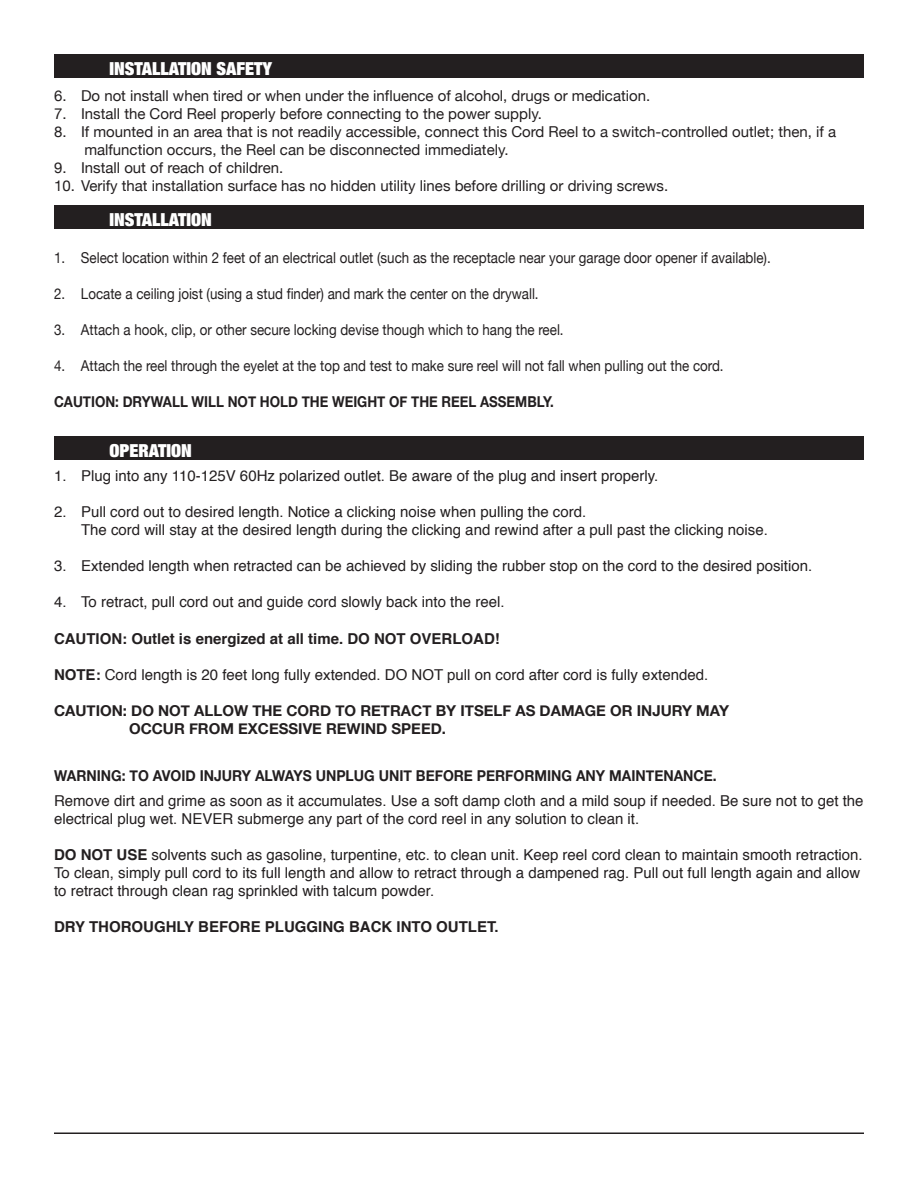
<style>
.page{position:relative;width:918px;height:1188px;background:#fff}
.page>*{position:absolute;margin:0;border:0;box-sizing:border-box;transform-origin:0 0}
.t1{font:900 expanded 18px "Helvetica Neue";color:#fff}
.t2{font:15px/18px "Helvetica";color:#231f20}
.t3{font:15px/18px "Helvetica Neue";color:#231f20}
.t4{font:15px "Helvetica Neue";color:#231f20;scale:.89 1}
.t5{font:700 15px "Helvetica";color:#231f20}
.t6{font:700 15px "Helvetica Neue";color:#231f20}
.t7{font:700 15px "Helvetica Neue";color:#231f20;scale:.93 1}
.t8{font:700 15px "Helvetica Neue";color:#231f20;scale:.89 1}
.s1{font-weight:700}
</style>
<div class="page">
<div style="left:54px;top:54px;width:810px;height:23px;background:#231f20"></div>
<hr style="left:54px;top:1132px;width:810px;height:2px;background:#231f20">
<div style="left:54px;top:436px;width:810px;height:24px;background:#231f20"></div>
<div style="left:54px;top:205px;width:810px;height:24px;background:#231f20"></div>
<p class="t1" style="left:110px;top:57px;width:164px">INSTALLATION SAFETY</p>
<p class="t3" style="left:54px;top:86px;width:598px">6. Do not install when tired or when under the influence of alcohol, drugs or medication.</p>
<p class="t3" style="left:54px;top:104px;width:489px">7. Install the Cord Reel properly before connecting to the power supply.</p>
<p class="t3" style="left:84px;top:122px;width:753px;text-indent:-30px">8. If mounted in an area that is not readily accessible, connect this Cord Reel to a switch-controlled outlet; then, if a malfunction occurs, the Reel can be disconnected immediately.</p>
<p class="t3" style="left:54px;top:158px;width:231px">9. Install out of reach of children.</p>
<p class="t3" style="left:54px;top:176px;width:616px">10. Verify that installation surface has no hidden utility lines before drilling or driving screws.</p>
<p class="t1" style="left:110px;top:208px;width:104px">INSTALLATION</p>
<p class="t4" style="left:54px;top:248px;width:807px">1. Select location within 2 feet of an electrical outlet (such as the receptacle near your garage door opener if available).</p>
<p class="t4" style="left:54px;top:284px;width:546px">2. Locate a ceiling joist (using a stud finder) and mark the center on the drywall.</p>
<p class="t4" style="left:54px;top:320px;width:574px">3. Attach a hook, clip, or other secure locking devise though which to hang the reel.</p>
<p class="t4" style="left:54px;top:356px;width:754px">4. Attach the reel through the eyelet at the top and test to make sure reel will not fall when pulling out the cord.</p>
<p class="t8" style="left:54px;top:392px;width:563px">CAUTION: DRYWALL WILL NOT HOLD THE WEIGHT OF THE REEL ASSEMBLY.</p>
<p class="t1" style="left:110px;top:439px;width:84px">OPERATION</p>
<p class="t2" style="left:54px;top:467px;width:606px">1. Plug into any 110-125V 60Hz polarized outlet. Be aware of the plug and insert properly.</p>
<p class="t2" style="left:54px;top:503px;width:534px">2. Pull cord out to desired length. Notice a clicking noise when pulling the cord.</p>
<p class="t2" style="left:81px;top:521px;width:688px">The cord will stay at the desired length during the clicking and rewind after a pull past the clicking noise.</p>
<p class="t2" style="left:54px;top:557px;width:760px">3. Extended length when retracted can be achieved by sliding the rubber stop on the cord to the desired position.</p>
<p class="t2" style="left:54px;top:593px;width:452px">4. To retract, pull cord out and guide cord slowly back into the reel.</p>
<p class="t5" style="left:54px;top:627px;width:447px">CAUTION: Outlet is energized at all time. DO NOT OVERLOAD!</p>
<p class="t2" style="left:54px;top:666px;width:656px"><span class="s1">NOTE:</span> Cord length is 20 feet long fully extended. DO NOT pull on cord after cord is fully extended.</p>
<p class="t6" style="left:54px;top:702px;width:677px">CAUTION: DO NOT ALLOW THE CORD TO RETRACT BY ITSELF AS DAMAGE OR INJURY MAY</p>
<p class="t6" style="left:129px;top:720px;width:318px">OCCUR FROM EXCESSIVE REWIND SPEED.</p>
<p class="t7" style="left:54px;top:767px;width:714px">WARNING: TO AVOID INJURY ALWAYS UNPLUG UNIT BEFORE PERFORMING ANY MAINTENANCE.</p>
<p class="t2" style="left:54px;top:792px;width:811px">Remove dirt and grime as soon as it accumulates. Use a soft damp cloth and a mild soup if needed. Be sure not to get the electrical plug wet. NEVER submerge any part of the cord reel in any solution to clean it.</p>
<p class="t2" style="left:54px;top:846px;width:810px"><span class="s1">DO NOT USE</span> solvents such as gasoline, turpentine, etc. to clean unit. Keep reel cord clean to maintain smooth retraction.<br>To clean, simply pull cord to its full length and allow to retract through a dampened rag. Pull out full length again and allow to retract through clean rag sprinkled with talcum powder.</p>
<p class="t5" style="left:54px;top:915px;width:446px">DRY THOROUGHLY BEFORE PLUGGING BACK INTO OUTLET.</p>
</div>
